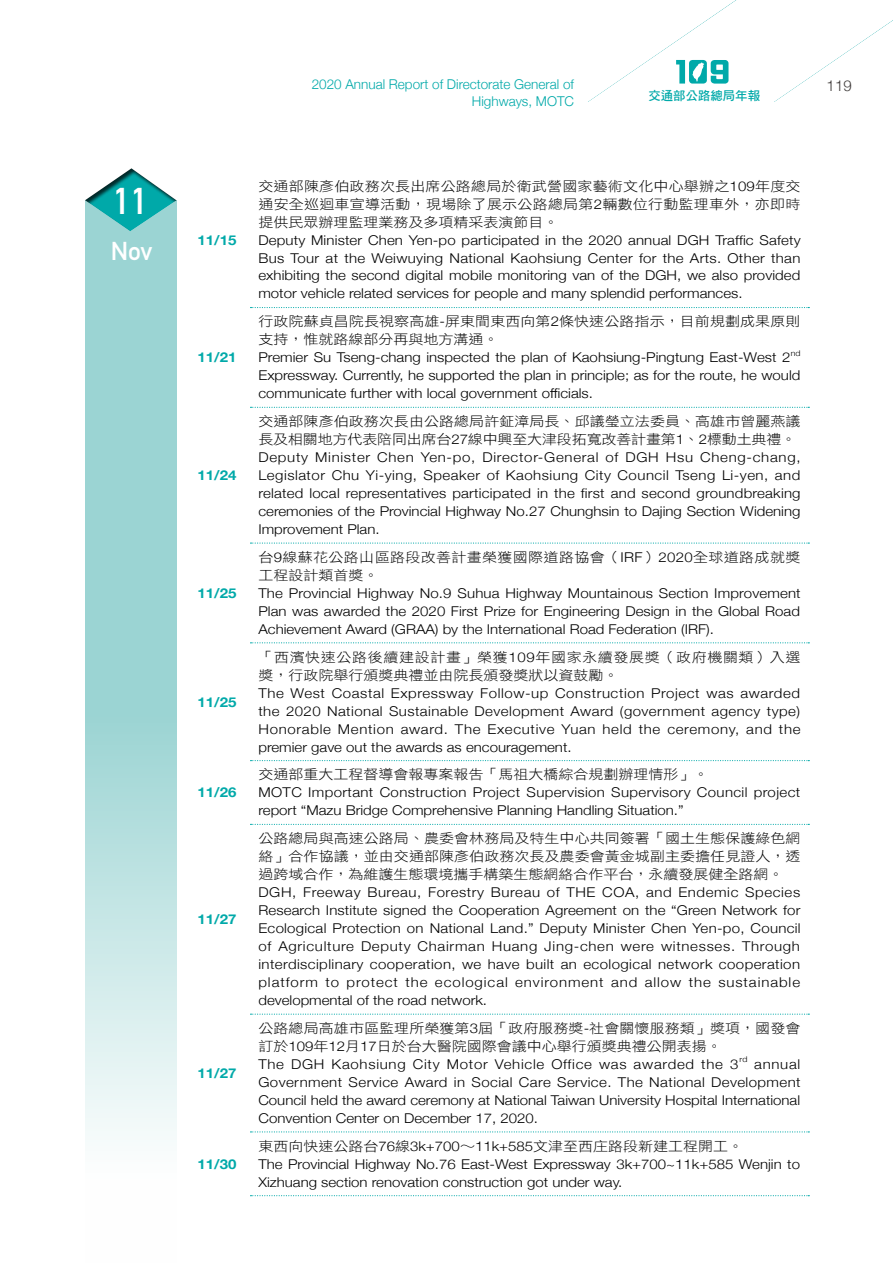
<style>
.page{position:relative;width:893px;height:1263px;background:#fff}
.page>*{position:absolute;margin:0;border:0;box-sizing:border-box;transform-origin:0 0}
.t1{font:700 36.75px "DIN Alternate";color:#fff}
.t2{font:700 25.5px "DIN Alternate";color:#fff}
.t3{font:300 15px "Helvetica Neue";color:#3e3a39}
.t4{font:300 13.5px/18px "Helvetica Neue";color:#000;text-align:justify;scale:1.11 1}
.t5{font:13.5px/18px "DF Hei Std W3";color:#000;scale:1.11 1}
.t6{font:300 13.5px/18px "Helvetica Neue";letter-spacing:.025em;color:#000;scale:1.11 1}
.t7{font:13.5px/18px "DF Hei Std W3";letter-spacing:.04em;color:#000;scale:1.11 1}
.t8{font:300 13.5px/16.5px "Helvetica Neue";color:#00a9a9;text-align:right}
.t9{font:300 13.5px "Helvetica Neue";letter-spacing:.05em;color:#000;scale:1.11 1}
.t10{font:13.5px/18px "DF Hei Std W3";letter-spacing:.025em;color:#000;scale:1.11 1}
.t11{font:700 13.5px "Helvetica Neue";color:#00a9a9;scale:1.11 1}
.t12{font:12.45px "DF Hei Std W7";color:#00a9a9}
.t13{font:300 7.8px "Helvetica Neue";color:#000;scale:1.11 1}
.s1{font-family:"Helvetica Neue";font-weight:300}
</style>
<div class="page">
<svg style="left:250px;top:307px;width:559px;height:1px"></svg>
<svg style="left:250px;top:407px;width:559px;height:1px"></svg>
<svg style="left:250px;top:542px;width:559px;height:2px"></svg>
<svg style="left:250px;top:642px;width:559px;height:1px"></svg>
<svg style="left:250px;top:760px;width:559px;height:1px"></svg>
<svg style="left:250px;top:824px;width:559px;height:1px"></svg>
<svg style="left:250px;top:1013px;width:559px;height:2px"></svg>
<svg style="left:250px;top:1131px;width:559px;height:1px"></svg>
<svg style="left:250px;top:1195px;width:559px;height:1px"></svg>
<svg style="left:85px;top:232px;width:92px;height:904px;background:#afdcdc"></svg>
<div style="left:70px;top:157px;width:118px;height:75px;background:#000;opacity:.75"></div>
<h1 class="t1" style="left:113px;top:173px;width:37px">11</h1>
<h2 class="t2" style="left:111px;top:232px;width:43px">Nov</h2>
<p class="t8" style="left:312px;top:75px;width:264px">2020 Annual Report of Directorate General of<br>Highways, MOTC</p>
<p class="t3" style="left:827px;top:74px;width:27px">119</p>
<p class="t12" style="left:648px;top:89px;width:113px">交通部公路總局年報</p>
<p class="t11" style="left:197px;top:229px;width:37px">11/15</p>
<p class="t11" style="left:197px;top:347px;width:37px">11/21</p>
<p class="t11" style="left:197px;top:465px;width:37px">11/24</p>
<p class="t11" style="left:197px;top:582px;width:37px">11/25</p>
<p class="t11" style="left:197px;top:691px;width:37px">11/25</p>
<p class="t11" style="left:197px;top:782px;width:37px">11/26</p>
<p class="t11" style="left:197px;top:909px;width:37px">11/27</p>
<p class="t11" style="left:197px;top:1062px;width:37px">11/27</p>
<p class="t11" style="left:197px;top:1153px;width:37px">11/30</p>
<p class="t5" style="left:258px;top:176px;width:490px;text-align:justify">交通部陳彥伯政務次長出席公路總局於衛武營國家藝術文化中心舉辦之<span class="s1">109</span>年度交通安全巡迴車宣導活動，現場除了展示公路總局第<span class="s1">2</span>輛數位行動監理車外，亦即時提供民眾辦理監理業務及多項精采表演節目。</p>
<p class="t4" style="left:258px;top:230px;width:490px">Deputy Minister Chen Yen-po participated in the 2020 annual DGH Traffic Safety Bus Tour at the Weiwuying National Kaohsiung Center for the Arts. Other than exhibiting the second digital mobile monitoring van of the DGH, we also provided motor vehicle related services for people and many splendid performances.</p>
<p class="t5" style="left:258px;top:312px;width:490px">行政院蘇貞昌院長視察高雄<span class="s1">-</span>屏東間東西向第<span class="s1">2</span>條快速公路指示，目前規劃成果原則支持，惟就路線部分再與地方溝通。</p>
<p class="t4" style="left:258px;top:347px;width:481px">Premier Su Tseng-chang inspected the plan of Kaohsiung-Pingtung East-West 2</p>
<p class="t13" style="left:791px;top:347px;width:10px">nd</p>
<p class="t4" style="left:258px;top:365px;width:490px">Expressway. Currently, he supported the plan in principle; as for the route, he would communicate further with local government officials.</p>
<p class="t5" style="left:258px;top:412px;width:490px">交通部陳彥伯政務次長由公路總局許鉦漳局長、邱議瑩立法委員、高雄市曾麗燕議長及相關地方代表陪同出席台<span class="s1">27</span>線中興至大津段拓寬改善計畫第<span class="s1">1</span>、<span class="s1">2</span>標動土典禮。</p>
<p class="t4" style="left:258px;top:447px;width:490px">Deputy Minister Chen Yen-po, Director-General of DGH Hsu Cheng-chang, Legislator Chu Yi-ying, Speaker of Kaohsiung City Council Tseng Li-yen, and related local representatives participated in the first and second groundbreaking ceremonies of the Provincial Highway No.27 Chunghsin to Dajing Section Widening Improvement Plan.</p>
<p class="t10" style="left:258px;top:548px;width:490px">台<span class="s1">9</span>線蘇花公路山區路段改善計畫榮獲國際道路協會（<span class="s1">IRF</span>）<span class="s1">2020</span>全球道路成就獎工程設計類首獎。</p>
<p class="t4" style="left:258px;top:583px;width:490px">The Provincial Highway No.9 Suhua Highway Mountainous Section Improvement Plan was awarded the 2020 First Prize for Engineering Design in the Global Road Achievement Award (GRAA) by the International Road Federation (IRF).</p>
<p class="t7" style="left:258px;top:647px;width:490px">「西濱快速公路後續建設計畫」榮獲<span class="s1">109</span>年國家永續發展獎（政府機關類）入選獎，行政院舉行頒獎典禮並由院長頒發獎狀以資鼓勵。</p>
<p class="t4" style="left:258px;top:683px;width:490px">The West Coastal Expressway Follow-up Construction Project was awarded the 2020 National Sustainable Development Award (government agency type)<br>Honorable Mention award. The Executive Yuan held the ceremony, and the premier gave out the awards as encouragement.</p>
<p class="t5" style="left:258px;top:765px;width:407px">交通部重大工程督導會報專案報告「馬祖大橋綜合規劃辦理情形」。</p>
<p class="t6" style="left:258px;top:782px;width:490px">MOTC Important Construction Project Supervision Supervisory Council project report “Mazu Bridge Comprehensive Planning Handling Situation.”</p>
<p class="t5" style="left:258px;top:829px;width:490px;text-align:justify">公路總局與高速公路局、農委會林務局及特生中心共同簽署「國土生態保護綠色網絡」合作協議，並由交通部陳彥伯政務次長及農委會黃金城副主委擔任見證人，透過跨域合作，為維護生態環境攜手構築生態網絡合作平台，永續發展健全路網。</p>
<p class="t4" style="left:258px;top:882px;width:490px">DGH, Freeway Bureau, Forestry Bureau of THE COA, and Endemic Species Research Institute signed the Cooperation Agreement on the “Green Network for Ecological Protection on National Land.” Deputy Minister Chen Yen-po, Council of Agriculture Deputy Chairman Huang Jing-chen were witnesses. Through interdisciplinary cooperation, we have built an ecological network cooperation platform to protect the ecological environment and allow the sustainable developmental of the road network.</p>
<p class="t5" style="left:258px;top:1019px;width:490px">公路總局高雄市區監理所榮獲第<span class="s1">3</span>屆「政府服務獎<span class="s1">-</span>社會關懷服務類」獎項，國發會訂於<span class="s1">109</span>年<span class="s1">12</span>月<span class="s1">17</span>日於台大醫院國際會議中心舉行頒獎典禮公開表揚。</p>
<p class="t9" style="left:258px;top:1053px;width:434px">The DGH Kaohsiung City Motor Vehicle Office was awarded the 3</p>
<p class="t13" style="left:739px;top:1053px;width:9px">rd</p>
<p class="t4" style="left:258px;top:1054px;width:490px;text-indent:496px">annual Government Service Award in Social Care Service. The National Development Council held the award ceremony at National Taiwan University Hospital International Convention Center on December 17, 2020.</p>
<p class="t5" style="left:258px;top:1136px;width:438px">東西向快速公路台<span class="s1">76</span>線<span class="s1">3k+700</span>∼<span class="s1">11k+585</span>文津至西庄路段新建工程開工。</p>
<p class="t4" style="left:258px;top:1154px;width:489px">The Provincial Highway No.76 East-West Expressway 3k+700~11k+585 Wenjin to<br>Xizhuang section renovation construction got under way.</p>
</div>
